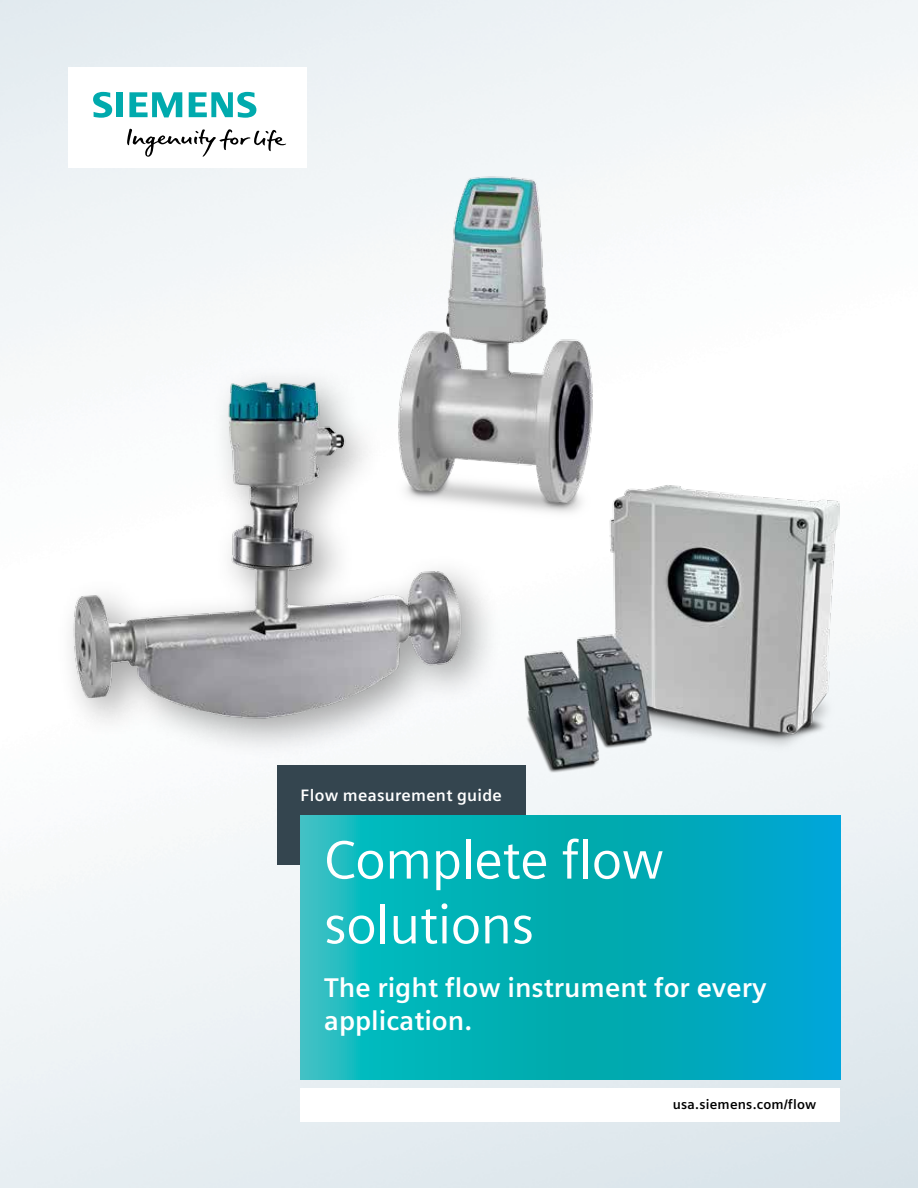
<style>
.page{position:relative;width:918px;height:1188px;background:#fff}
.page>*{position:absolute;margin:0;border:0;box-sizing:border-box;transform-origin:0 0}
.t1{font:54px/64.8px "Siemens Sans Global";letter-spacing:-.01em;color:#fff}
.t2{font:700 27px/32.4px "Siemens Sans Global";color:#fff}
.t3{font:700 16.5px "Siemens Sans Global";letter-spacing:.015em;color:#fff}
.t4{font:700 13.5px "Siemens Sans Global";letter-spacing:.015em;color:#000}
</style>
<div class="page">
<img style="left:0;top:0;width:918px;height:1188px">
<div style="left:68px;top:67px;width:238px;height:101px;background:#fff"></div>
<svg style="left:127px;top:129px;width:159px;height:28px"></svg>
<svg style="left:93px;top:92px;width:30px;height:26px"></svg>
<svg style="left:129px;top:92px;width:53px;height:25px"></svg>
<svg style="left:189px;top:92px;width:67px;height:26px"></svg>
<div style="left:277px;top:765px;width:249px;height:100px;background:#34454f"></div>
<div style="left:300px;top:1088px;width:540px;height:33px;background:#fff"></div>
<svg style="left:300px;top:815px;width:540px;height:265px;background:#05aebb"></svg>
<img style="left:369px;top:155px;width:243px;height:326px">
<img style="left:17px;top:341px;width:494px;height:436px">
<img style="left:486px;top:481px;width:353px;height:306px">
<p class="t3" style="left:301px;top:782px;width:203px">Flow measurement guide</p>
<h1 class="t1" style="left:324px;top:828px;width:342px">Complete flow solutions</h1>
<p class="t2" style="left:324px;top:972px;width:444px">The right flow instrument for every application.</p>
<p class="t4" style="left:673px;top:1094px;width:145px">usa.siemens.com/flow</p>
</div>
